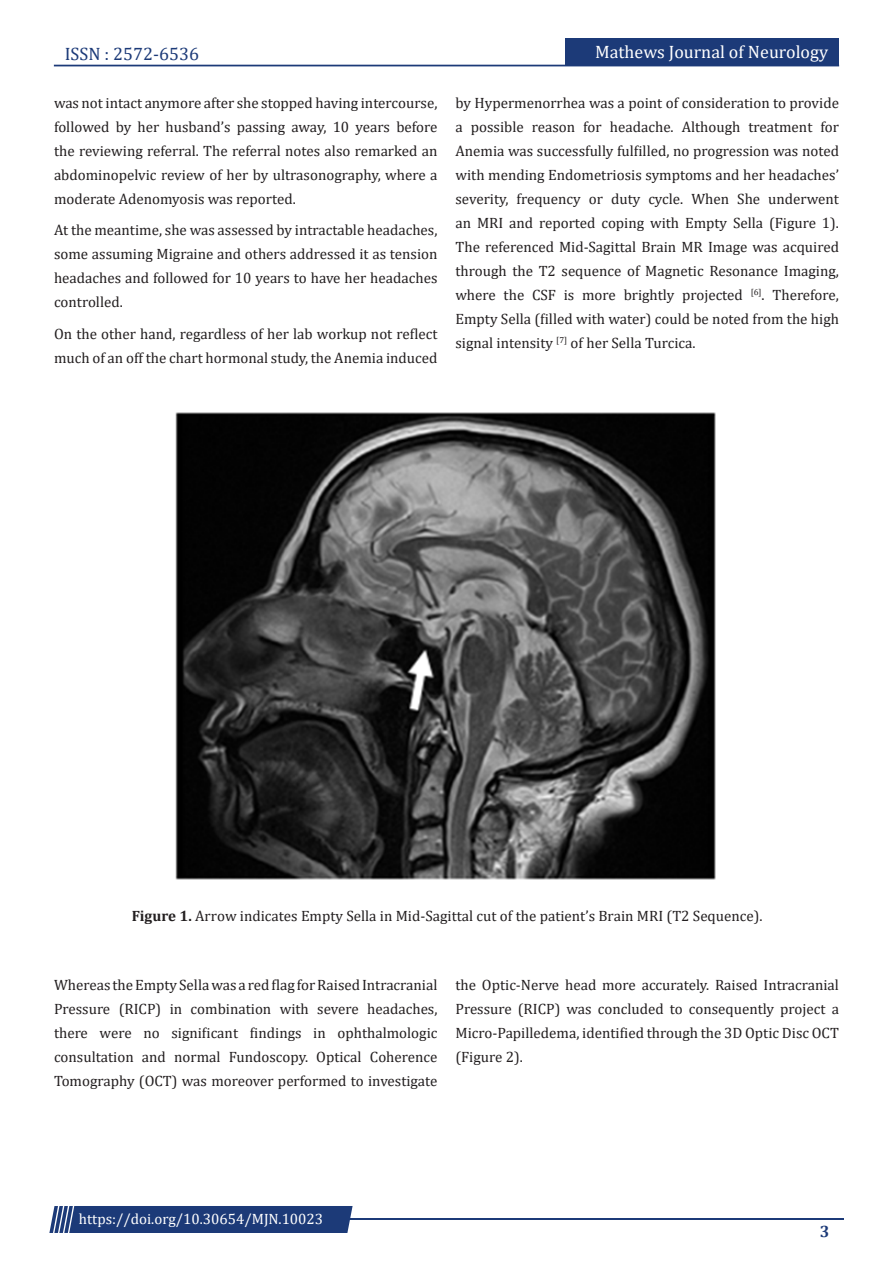
<style>
.page{position:relative;width:893px;height:1263px;background:#fff}
.page>*{position:absolute;margin:0;border:0;box-sizing:border-box;transform-origin:0 0}
.t1{font:18px "Cambria";color:#fff}
.t2{font:18px "Cambria";color:#1c3a78}
.t3{font:700 16.5px "Cambria";color:#1c3a78}
.t4{font:15px/24px "Cambria";color:#231f20;text-align:justify}
.t5{font:15px "Cambria";color:#fff}
.s1{font-weight:700}
</style>
<div class="page">
<div style="left:54px;top:65px;width:785px;height:1px;border:1px solid #1c3a78"></div>
<div style="left:565px;top:39px;width:274px;height:27px;background:#1c3a78"></div>
<hr style="left:310px;top:1219px;width:534px;height:1px;background:#1c3a78">
<div style="left:49px;top:1206px;width:304px;height:27px;background:#1c3a78"></div>
<img style="left:175px;top:412px;width:541px;height:468px">
<p class="t2" style="left:65px;top:43px;width:136px">ISSN : 2572-6536</p>
<p class="t4" style="left:54px;top:90px;width:385px">was not intact anymore after she stopped having intercourse, followed by her husband’s passing away, 10 years before the reviewing referral. The referral notes also remarked an abdominopelvic review of her by ultrasonography, where a moderate Adenomyosis was reported.</p>
<p class="t4" style="left:54px;top:218px;width:385px">At the meantime, she was assessed by intractable headaches, some assuming Migraine and others addressed it as tension headaches and followed for 10 years to have her headaches controlled.</p>
<p class="t4" style="left:54px;top:321px;width:385px">On the other hand, regardless of her lab workup not reflect much of an off the chart hormonal study, the Anemia induced</p>
<p class="t1" style="left:595px;top:41px;width:234px">Mathews Journal of Neurology</p>
<p class="t4" style="left:455px;top:90px;width:385px">by Hypermenorrhea was a point of consideration to provide a possible reason for headache. Although treatment for Anemia was successfully fulfilled, no progression was noted with mending Endometriosis symptoms and her headaches’ severity, frequency or duty cycle. When She underwent an MRI and reported coping with Empty Sella (Figure 1).<br>The referenced Mid-Sagittal Brain MR Image was acquired through the T2 sequence of Magnetic Resonance Imaging, where the CSF is more brightly projected <sup>[6]</sup>. Therefore, Empty Sella (filled with water) could be noted from the high signal intensity <sup>[7]</sup> of her Sella Turcica.</p>
<p class="t4" style="left:132px;top:903px;width:632px"><span class="s1">Figure 1.</span> Arrow indicates Empty Sella in Mid-Sagittal cut of the patient’s Brain MRI (T2 Sequence).</p>
<p class="t4" style="left:54px;top:973px;width:385px">Whereas the Empty Sella was a red flag for Raised Intracranial Pressure (RICP) in combination with severe headaches, there were no significant findings in ophthalmologic consultation and normal Fundoscopy. Optical Coherence Tomography (OCT) was moreover performed to investigate</p>
<p class="t4" style="left:455px;top:973px;width:385px">the Optic-Nerve head more accurately. Raised Intracranial Pressure (RICP) was concluded to consequently project a Micro-Papilledema, identified through the 3D Optic Disc OCT (Figure 2).</p>
<p class="t5" style="left:79px;top:1210px;width:246px">https://doi.org/10.30654/MJN.10023</p>
<p class="t3" style="left:820px;top:1220px;width:11px">3</p>
</div>
